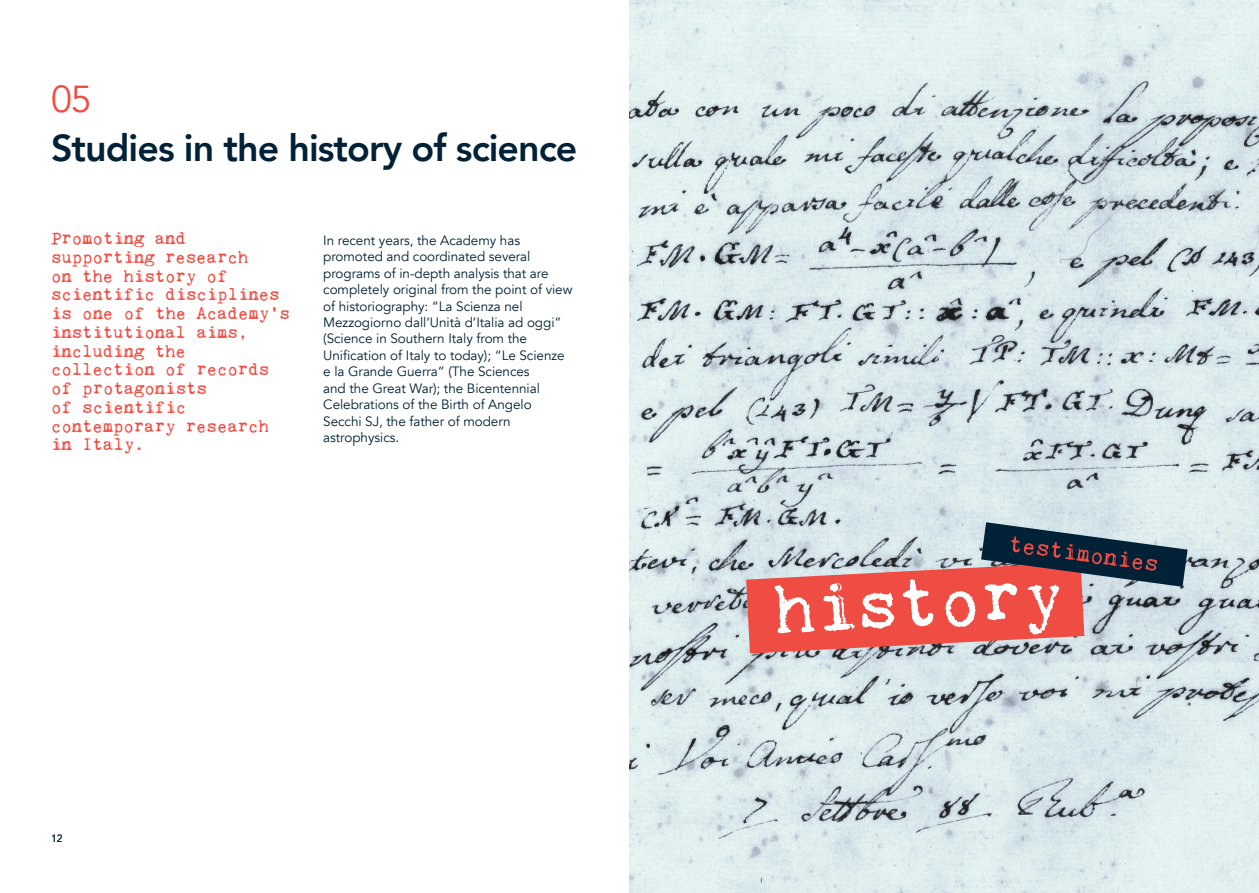
<style>
.page{position:relative;width:1259px;height:893px;background:#fff}
.page>*{position:absolute;margin:0;border:0;box-sizing:border-box;transform-origin:0 0}
.t1{font:800 37.5px "Avenir";letter-spacing:-.025em;color:#002136}
.t2{font:37.5px "Avenir";color:#ef4d43}
.t3{font:18px/18.8px "Kingthings Trypewriter 2";letter-spacing:-.01em;color:#ef4d43}
.t4{font:13.5px/16.5px "Avenir";letter-spacing:-.005em;color:#002136}
.t5{font:10.5px "Avenir";color:#002136}
</style>
<div class="page">
<svg style="left:629px;top:0;width:630px;height:893px;background:#cfdcdf"></svg>
<svg style="left:746px;top:522px;width:441px;height:131px;background:#be8c8d"></svg>
<h1 class="t2" style="left:51px;top:77px;width:42px">05</h1>
<h1 class="t1" style="left:51px;top:119px;width:528px">Studies in the history of science</h1>
<h2 class="t3" style="left:51px;top:229px;width:240px">Promoting and supporting research<br>on the history of scientific disciplines is one of the Academy’s institutional aims, including the collection of records of protagonists<br>of scientific contemporary research in Italy.</h2>
<p class="t4" style="left:323px;top:232px;width:251px">In recent years, the Academy has promoted and coordinated several programs of in-depth analysis that are completely original from the point of view of historiography: “La Scienza nel Mezzogiorno dall’Unità d’Italia ad oggi” (Science in Southern Italy from the Unification of Italy to today); “Le Scienze e la Grande Guerra” (The Sciences<br>and the Great War); the Bicentennial Celebrations of the Birth of Angelo Secchi SJ, the father of modern astrophysics.</p>
<p class="t5" style="left:51px;top:832px;width:13px">12</p>
</div>
